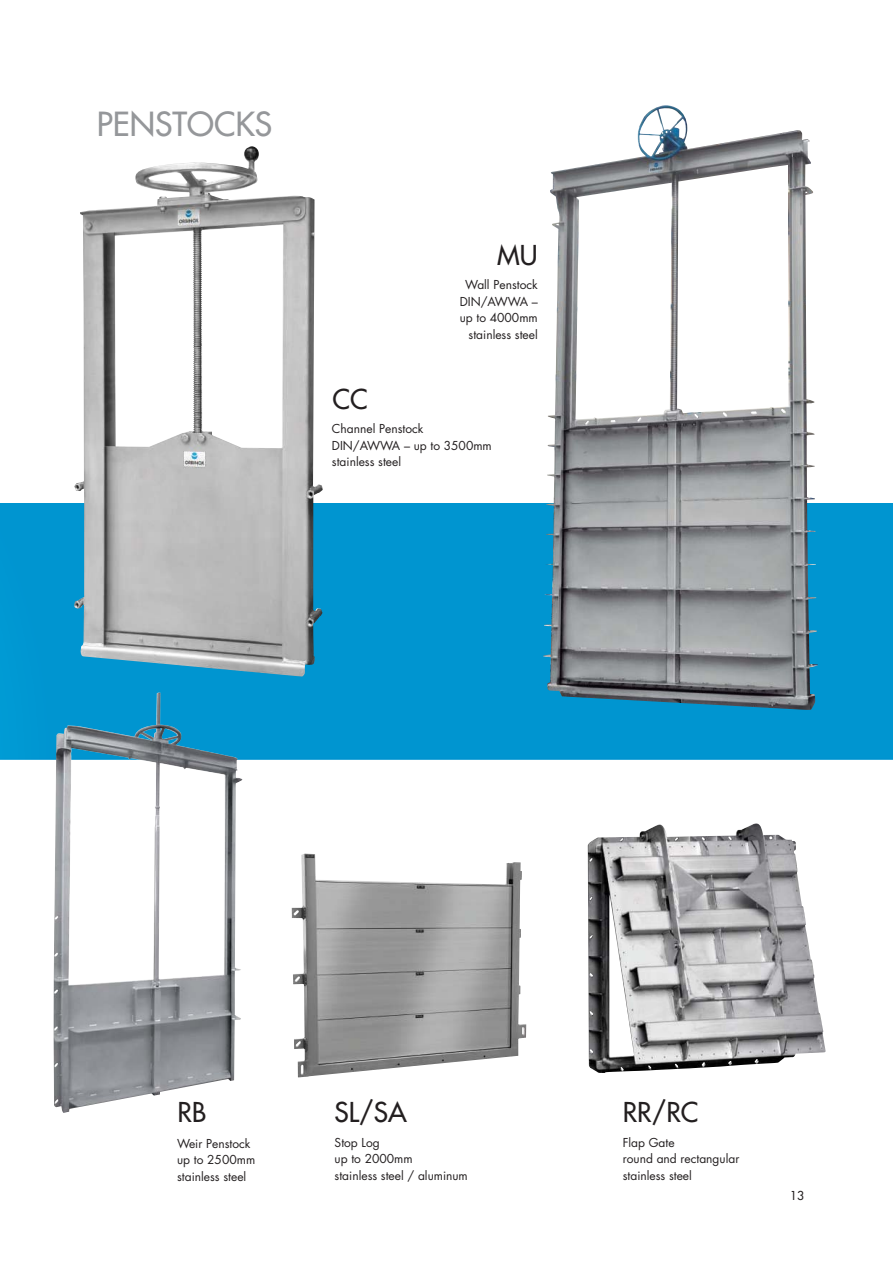
<style>
.page{position:relative;width:893px;height:1263px;background:#fff}
.page>*{position:absolute;margin:0;border:0;box-sizing:border-box;transform-origin:0 0}
.t1{font:32.4px "Futura";color:#95979a}
.t2{font:26.7px "Futura";color:#231f20}
.t3{font:12px/16.5px "Futura";color:#231f20}
.t4{font:12px "Futura";color:#231f20}
</style>
<div class="page">
<div style="left:0;top:504px;width:893px;height:255px;background:#0095d0"></div>
<img style="left:74px;top:146px;width:249px;height:530px">
<img style="left:588px;top:823px;width:238px;height:250px">
<img style="left:292px;top:854px;width:234px;height:223px">
<img style="left:543px;top:105px;width:275px;height:605px">
<img style="left:54px;top:692px;width:188px;height:421px">
<h1 class="t1" style="left:97px;top:105px;width:177px">PENSTOCKS</h1>
<h2 class="t2" style="left:497px;top:239px;width:42px">MU</h2>
<p class="t3" style="left:460px;top:278px;width:80px;text-align:right">Wall Penstock<br>DIN/AWWA – up to 4000mm stainless steel</p>
<h2 class="t2" style="left:332px;top:383px;width:37px">CC</h2>
<p class="t3" style="left:332px;top:422px;width:161px">Channel Penstock<br>DIN/AWWA – up to 3500mm stainless steel</p>
<h2 class="t2" style="left:178px;top:1096px;width:30px">RB</h2>
<p class="t3" style="left:177px;top:1136px;width:80px">Weir Penstock up to 2500mm stainless steel</p>
<h2 class="t2" style="left:335px;top:1096px;width:74px">SL/SA</h2>
<p class="t3" style="left:335px;top:1135px;width:135px">Stop Log<br>up to 2000mm<br>stainless steel / aluminum</p>
<p class="t3" style="left:623px;top:1135px;width:118px">Flap Gate<br>round and rectangular stainless steel</p>
<h2 class="t2" style="left:623px;top:1096px;width:77px">RR/RC</h2>
<p class="t4" style="left:790px;top:1189px;width:15px">13</p>
</div>
